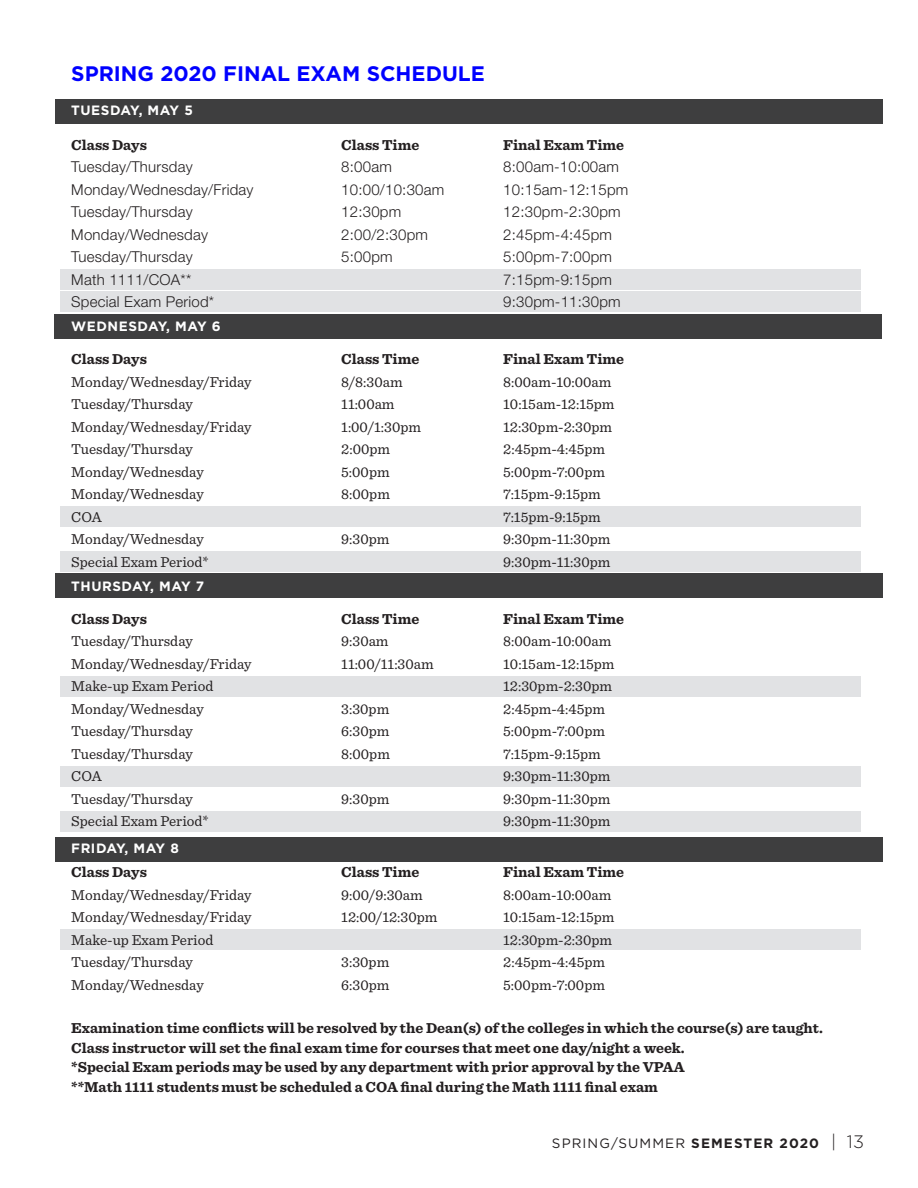
<style>
.page{position:relative;width:918px;height:1188px;background:#fff}
.page>*{position:absolute;margin:0;border:0;box-sizing:border-box;transform-origin:0 0}
.t1{font:700 21px "Gotham";color:#00f}
.t2{font:15px "Sentinel";color:#231f20}
.t3{font:700 15px "Sentinel";color:#231f20}
.t4{font:300 15px "Helvetica Neue LT Std";letter-spacing:.015em;color:#231f20}
.t5{font:700 13.5px "Gotham";letter-spacing:.04em;color:#fff}
.t6{font:13.5px "Gotham";letter-spacing:.08em;color:#231f20}
.s1{font-weight:700}
.s2{font-weight:300;font-size:18px}
</style>
<div class="page">
<div style="left:60px;top:269px;width:800px;height:21px;background:#e1e2e4"></div>
<div style="left:60px;top:292px;width:800px;height:20px;background:#e1e2e4"></div>
<div style="left:60px;top:506px;width:800px;height:21px;background:#e1e2e4"></div>
<div style="left:60px;top:551px;width:800px;height:21px;background:#e1e2e4"></div>
<div style="left:60px;top:676px;width:800px;height:20px;background:#e1e2e4"></div>
<div style="left:60px;top:766px;width:800px;height:20px;background:#e1e2e4"></div>
<div style="left:60px;top:812px;width:800px;height:20px;background:#e1e2e4"></div>
<div style="left:60px;top:930px;width:800px;height:20px;background:#e1e2e4"></div>
<div style="left:56px;top:838px;width:827px;height:24px;background:#3e3e3f"></div>
<div style="left:55px;top:99px;width:828px;height:24px;background:#3e3e3f"></div>
<div style="left:54px;top:314px;width:828px;height:24px;background:#3e3e3f"></div>
<div style="left:56px;top:574px;width:827px;height:24px;background:#3e3e3f"></div>
<p class="t1" style="left:71px;top:59px;width:415px">SPRING 2020 FINAL EXAM SCHEDULE</p>
<p class="t5" style="left:71px;top:101px;width:123px">TUESDAY, MAY 5</p>
<p class="t3" style="left:71px;top:133px;width:77px">Class Days</p>
<p class="t3" style="left:341px;top:133px;width:80px">Class Time</p>
<p class="t3" style="left:503px;top:133px;width:122px">Final Exam Time</p>
<p class="t4" style="left:71px;top:158px;width:123px">Tuesday/Thursday</p>
<p class="t4" style="left:341px;top:158px;width:52px">8:00am</p>
<p class="t4" style="left:503px;top:158px;width:117px">8:00am-10:00am</p>
<p class="t4" style="left:71px;top:180px;width:184px">Monday/Wednesday/Friday</p>
<p class="t4" style="left:341px;top:180px;width:105px">10:00/10:30am</p>
<p class="t4" style="left:503px;top:180px;width:127px">10:15am-12:15pm</p>
<p class="t4" style="left:71px;top:203px;width:123px">Tuesday/Thursday</p>
<p class="t4" style="left:341px;top:203px;width:61px">12:30pm</p>
<p class="t4" style="left:503px;top:203px;width:119px">12:30pm-2:30pm</p>
<p class="t4" style="left:71px;top:225px;width:138px">Monday/Wednesday</p>
<p class="t4" style="left:341px;top:225px;width:88px">2:00/2:30pm</p>
<p class="t4" style="left:503px;top:225px;width:110px">2:45pm-4:45pm</p>
<p class="t4" style="left:71px;top:248px;width:123px">Tuesday/Thursday</p>
<p class="t4" style="left:341px;top:248px;width:53px">5:00pm</p>
<p class="t4" style="left:503px;top:248px;width:110px">5:00pm-7:00pm</p>
<p class="t4" style="left:71px;top:270px;width:122px">Math 1111/COA**</p>
<p class="t4" style="left:503px;top:270px;width:110px">7:15pm-9:15pm</p>
<p class="t4" style="left:71px;top:293px;width:144px">Special Exam Period*</p>
<p class="t4" style="left:503px;top:293px;width:119px">9:30pm-11:30pm</p>
<p class="t5" style="left:71px;top:317px;width:151px">WEDNESDAY, MAY 6</p>
<p class="t3" style="left:71px;top:347px;width:77px">Class Days</p>
<p class="t3" style="left:341px;top:347px;width:80px">Class Time</p>
<p class="t3" style="left:503px;top:347px;width:122px">Final Exam Time</p>
<p class="t2" style="left:71px;top:370px;width:182px">Monday/Wednesday/Friday</p>
<p class="t2" style="left:341px;top:370px;width:63px">8/8:30am</p>
<p class="t2" style="left:503px;top:370px;width:110px">8:00am-10:00am</p>
<p class="t2" style="left:71px;top:393px;width:123px">Tuesday/Thursday</p>
<p class="t2" style="left:341px;top:393px;width:55px">11:00am</p>
<p class="t2" style="left:503px;top:393px;width:113px">10:15am-12:15pm</p>
<p class="t2" style="left:71px;top:415px;width:182px">Monday/Wednesday/Friday</p>
<p class="t2" style="left:341px;top:415px;width:81px">1:00/1:30pm</p>
<p class="t2" style="left:503px;top:415px;width:110px">12:30pm-2:30pm</p>
<p class="t2" style="left:71px;top:438px;width:123px">Tuesday/Thursday</p>
<p class="t2" style="left:341px;top:438px;width:50px">2:00pm</p>
<p class="t2" style="left:503px;top:438px;width:103px">2:45pm-4:45pm</p>
<p class="t2" style="left:71px;top:460px;width:134px">Monday/Wednesday</p>
<p class="t2" style="left:341px;top:460px;width:50px">5:00pm</p>
<p class="t2" style="left:503px;top:460px;width:103px">5:00pm-7:00pm</p>
<p class="t2" style="left:71px;top:483px;width:134px">Monday/Wednesday</p>
<p class="t2" style="left:341px;top:483px;width:50px">8:00pm</p>
<p class="t2" style="left:503px;top:483px;width:99px">7:15pm-9:15pm</p>
<p class="t2" style="left:71px;top:505px;width:32px">COA</p>
<p class="t2" style="left:503px;top:505px;width:99px">7:15pm-9:15pm</p>
<p class="t2" style="left:71px;top:528px;width:134px">Monday/Wednesday</p>
<p class="t2" style="left:341px;top:528px;width:50px">9:30pm</p>
<p class="t2" style="left:503px;top:528px;width:109px">9:30pm-11:30pm</p>
<p class="t2" style="left:71px;top:550px;width:139px">Special Exam Period*</p>
<p class="t2" style="left:503px;top:550px;width:109px">9:30pm-11:30pm</p>
<p class="t5" style="left:71px;top:577px;width:135px">THURSDAY, MAY 7</p>
<p class="t3" style="left:71px;top:607px;width:77px">Class Days</p>
<p class="t3" style="left:341px;top:607px;width:80px">Class Time</p>
<p class="t3" style="left:503px;top:607px;width:122px">Final Exam Time</p>
<p class="t2" style="left:71px;top:630px;width:123px">Tuesday/Thursday</p>
<p class="t2" style="left:341px;top:630px;width:49px">9:30am</p>
<p class="t2" style="left:503px;top:630px;width:110px">8:00am-10:00am</p>
<p class="t2" style="left:71px;top:652px;width:182px">Monday/Wednesday/Friday</p>
<p class="t2" style="left:341px;top:652px;width:94px">11:00/11:30am</p>
<p class="t2" style="left:503px;top:652px;width:113px">10:15am-12:15pm</p>
<p class="t2" style="left:71px;top:675px;width:144px">Make-up Exam Period</p>
<p class="t2" style="left:503px;top:675px;width:110px">12:30pm-2:30pm</p>
<p class="t2" style="left:71px;top:697px;width:134px">Monday/Wednesday</p>
<p class="t2" style="left:341px;top:697px;width:49px">3:30pm</p>
<p class="t2" style="left:503px;top:697px;width:103px">2:45pm-4:45pm</p>
<p class="t2" style="left:71px;top:720px;width:123px">Tuesday/Thursday</p>
<p class="t2" style="left:341px;top:720px;width:50px">6:30pm</p>
<p class="t2" style="left:503px;top:720px;width:103px">5:00pm-7:00pm</p>
<p class="t2" style="left:71px;top:742px;width:123px">Tuesday/Thursday</p>
<p class="t2" style="left:341px;top:742px;width:50px">8:00pm</p>
<p class="t2" style="left:503px;top:742px;width:99px">7:15pm-9:15pm</p>
<p class="t2" style="left:71px;top:765px;width:32px">COA</p>
<p class="t2" style="left:503px;top:765px;width:109px">9:30pm-11:30pm</p>
<p class="t2" style="left:71px;top:787px;width:123px">Tuesday/Thursday</p>
<p class="t2" style="left:341px;top:787px;width:50px">9:30pm</p>
<p class="t2" style="left:503px;top:787px;width:109px">9:30pm-11:30pm</p>
<p class="t2" style="left:71px;top:810px;width:139px">Special Exam Period*</p>
<p class="t2" style="left:503px;top:810px;width:109px">9:30pm-11:30pm</p>
<p class="t5" style="left:71px;top:839px;width:109px">FRIDAY, MAY 8</p>
<p class="t3" style="left:71px;top:860px;width:77px">Class Days</p>
<p class="t3" style="left:341px;top:860px;width:80px">Class Time</p>
<p class="t3" style="left:503px;top:860px;width:122px">Final Exam Time</p>
<p class="t2" style="left:71px;top:883px;width:182px">Monday/Wednesday/Friday</p>
<p class="t2" style="left:341px;top:883px;width:83px">9:00/9:30am</p>
<p class="t2" style="left:503px;top:883px;width:110px">8:00am-10:00am</p>
<p class="t2" style="left:71px;top:906px;width:182px">Monday/Wednesday/Friday</p>
<p class="t2" style="left:341px;top:906px;width:98px">12:00/12:30pm</p>
<p class="t2" style="left:503px;top:906px;width:113px">10:15am-12:15pm</p>
<p class="t2" style="left:71px;top:928px;width:144px">Make-up Exam Period</p>
<p class="t2" style="left:503px;top:928px;width:110px">12:30pm-2:30pm</p>
<p class="t2" style="left:71px;top:951px;width:123px">Tuesday/Thursday</p>
<p class="t2" style="left:341px;top:951px;width:49px">3:30pm</p>
<p class="t2" style="left:503px;top:951px;width:103px">2:45pm-4:45pm</p>
<p class="t2" style="left:71px;top:973px;width:134px">Monday/Wednesday</p>
<p class="t2" style="left:341px;top:973px;width:50px">6:30pm</p>
<p class="t2" style="left:503px;top:973px;width:103px">5:00pm-7:00pm</p>
<p class="t3" style="left:71px;top:1016px;width:753px">Examination time conflicts will be resolved by the Dean(s) of the colleges in which the course(s) are taught.</p>
<p class="t3" style="left:71px;top:1036px;width:615px">Class instructor will set the final exam time for courses that meet one day/night a week.</p>
<p class="t3" style="left:71px;top:1055px;width:615px">*Special Exam periods may be used by any department with prior approval by the VPAA</p>
<p class="t3" style="left:71px;top:1075px;width:588px">**Math 1111 students must be scheduled a COA final during the Math 1111 final exam</p>
<p class="t6" style="left:552px;top:1134px;width:314px">SPRING/SUMMER <span class="s1">SEMESTER 2020</span> <span class="s2">| 13</span></p>
</div>
